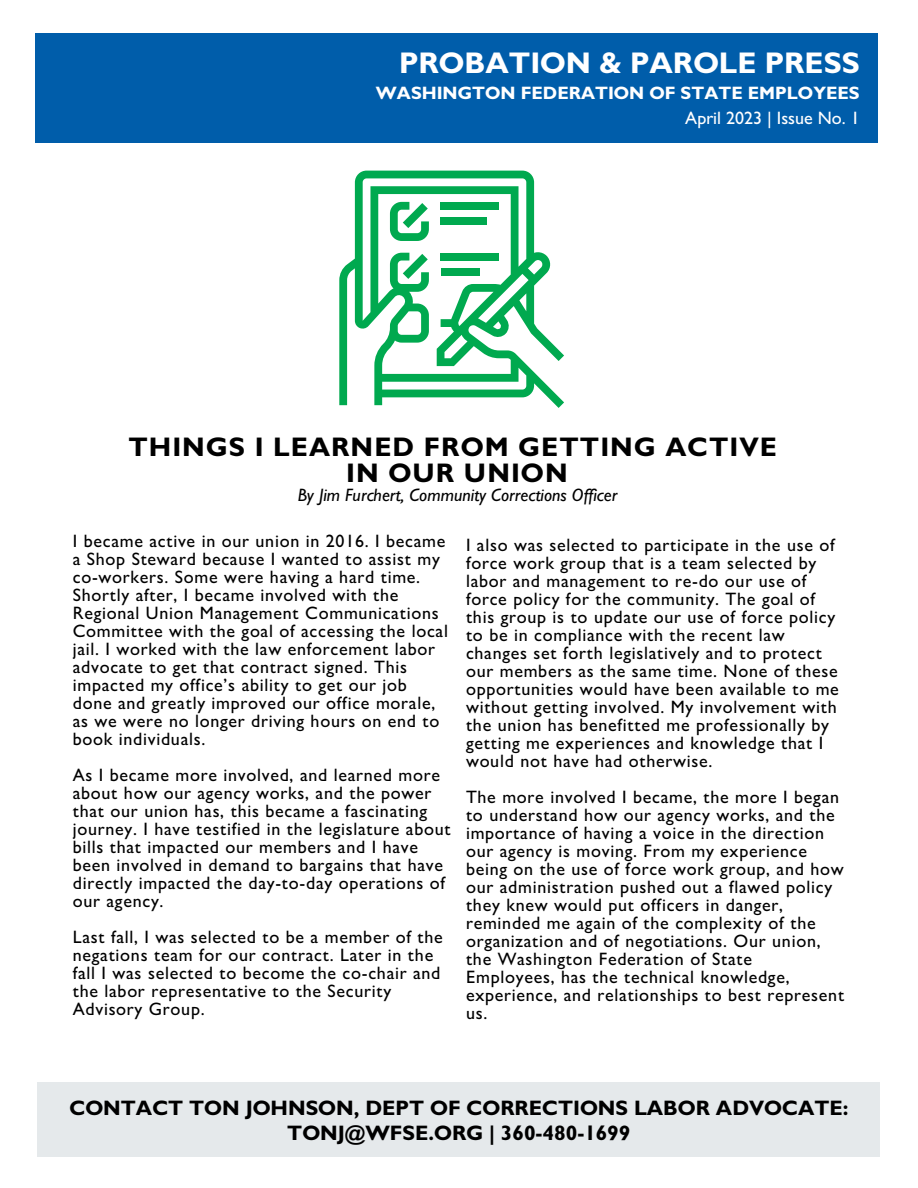
<style>
.page{position:relative;width:918px;height:1188px;background:#fff}
.page>*{position:absolute;margin:0;border:0;box-sizing:border-box;transform-origin:0 0}
.t1{font:700 30px "Gill Sans MT Std";color:#fff}
.t2{font:700 27px/25.8px "Gill Sans MT Std";letter-spacing:.04em;color:#000;text-align:center}
.t3{font:700 21px/24.8px "Gill Sans MTW01";color:#000;text-align:center}
.t4{font:500 18px/18px "Gill Sans MTW01";letter-spacing:.04em;color:#000}
.t5{font:500 18px/18px "Gill Sans MT Std";letter-spacing:.04em;color:#000}
.t6{font:italic 500 18px "Gill Sans MT Std";color:#000}
.t7{font:700 18px "Gill Sans MT Std";color:#fff}
.t8{font:500 18px "Gill Sans MTW01";color:#fff}
</style>
<div class="page">
<div style="left:36px;top:33px;width:842px;height:109px;background:#005daa"></div>
<div style="left:37px;top:1082px;width:843px;height:74px;background:#e5e9eb"></div>
<svg style="left:339px;top:171px;width:225px;height:237px"></svg>
<svg style="left:390px;top:202px;width:39px;height:39px"></svg>
<div style="left:441px;top:202px;width:58px;height:8px;background:#00a94f"></div>
<svg style="left:403px;top:254px;width:25px;height:25px"></svg>
<div style="left:441px;top:268px;width:39px;height:8px;background:#00a94f"></div>
<div style="left:441px;top:218px;width:46px;height:7px;background:#00a94f"></div>
<div style="left:441px;top:253px;width:58px;height:8px;background:#00a94f"></div>
<h1 class="t1" style="left:399px;top:53px;width:462px">PROBATION &amp; PAROLE PRESS</h1>
<p class="t8" style="left:685px;top:107px;width:176px">April 2023 | Issue No. 1</p>
<p class="t7" style="left:376px;top:87px;width:485px">WASHINGTON FEDERATION OF STATE EMPLOYEES</p>
<h2 class="t2" style="left:128px;top:438px;width:650px">THINGS I LEARNED FROM GETTING ACTIVE<br>IN OUR UNION</h2>
<p class="t6" style="left:298px;top:488px;width:321px">By Jim Furchert, Community Corrections Officer</p>
<p class="t5" style="left:73px;top:535px;width:377px">I became active in our union in 2016. I became a Shop Steward because I wanted to assist my co-workers. Some were having a hard time.<br>Shortly after, I became involved with the Regional Union Management Communications Committee with the goal of accessing the local jail. I worked with the law enforcement labor advocate to get that contract signed. This impacted my office’s ability to get our job done and greatly improved our office morale, as we were no longer driving hours on end to book individuals.</p>
<p class="t5" style="left:73px;top:769px;width:379px">As I became more involved, and learned more about how our agency works, and the power that our union has, this became a fascinating journey. I have testified in the legislature about bills that impacted our members and I have been involved in demand to bargains that have directly impacted the day-to-day operations of our agency.</p>
<p class="t5" style="left:73px;top:931px;width:372px">Last fall, I was selected to be a member of the negations team for our contract. Later in the fall I was selected to become the co-chair and the labor representative to the Security Advisory Group.</p>
<p class="t4" style="left:466px;top:536px;width:374px">I also was selected to participate in the use of force work group that is a team selected by labor and management to re-do our use of force policy for the community. The goal of this group is to update our use of force policy to be in compliance with the recent law changes set forth legislatively and to protect our members as the same time. None of these opportunities would have been available to me without getting involved. My involvement with the union has benefitted me professionally by getting me experiences and knowledge that I would not have had otherwise.</p>
<p class="t4" style="left:466px;top:788px;width:380px">The more involved I became, the more I began to understand how our agency works, and the importance of having a voice in the direction our agency is moving. From my experience being on the use of force work group, and how our administration pushed out a flawed policy they knew would put officers in danger, reminded me again of the complexity of the organization and of negotiations. Our union, the Washington Federation of State Employees, has the technical knowledge, experience, and relationships to best represent us.</p>
<p class="t3" style="left:69px;top:1095px;width:781px">CONTACT TON JOHNSON, DEPT OF CORRECTIONS LABOR ADVOCATE:<br>TONJ@WFSE.ORG | 360-480-1699</p>
</div>
